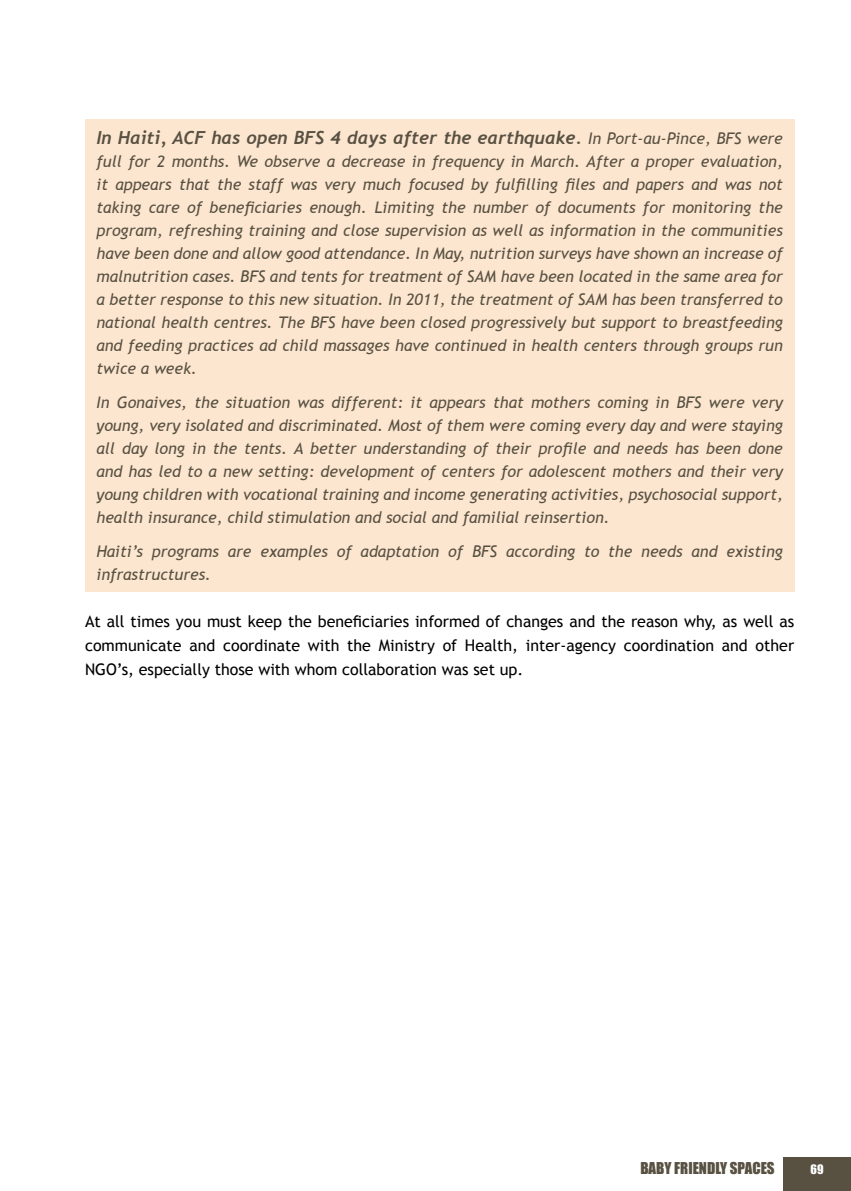
<style>
.page{position:relative;width:851px;height:1191px;background:#fff}
.page>*{position:absolute;margin:0;border:0;box-sizing:border-box;transform-origin:0 0}
.t1{font:italic 700 18px "Trebuchet";color:#585142}
.t2{font:italic 16px/23px "Trebuchet MS";color:#585142;text-align:justify}
.t3{font:16px/24px "Trebuchet MS";color:#000;text-align:justify}
.t4{font:15px "Impact";color:#585142}
.t5{font:12px "Impact";color:#fff}
.s1{font-family:"Trebuchet MS";font-weight:400;font-size:16px}
</style>
<div class="page">
<div style="left:782px;top:1157px;width:68px;height:34px;background:#585142"></div>
<div style="left:85px;top:119px;width:709px;height:473px;background:#fde6d0"></div>
<p class="t1" style="left:96px;top:126px;width:687px">In Haiti, ACF has open BFS 4 days after the earthquake. <span class="s1">In Port-au-Pince, BFS were</span></p>
<p class="t2" style="left:96px;top:150px;width:687px">full for 2 months. We observe a decrease in frequency in March. After a proper evaluation, it appears that the staff was very much focused by fulfilling files and papers and was not taking care of beneficiaries enough. Limiting the number of documents for monitoring the program, refreshing training and close supervision as well as information in the communities have been done and allow good attendance. In May, nutrition surveys have shown an increase of malnutrition cases. BFS and tents for treatment of SAM have been located in the same area for a better response to this new situation. In 2011, the treatment of SAM has been transferred to national health centres. The BFS have been closed progressively but support to breastfeeding and feeding practices ad child massages have continued in health centers through groups run twice a week.</p>
<p class="t2" style="left:96px;top:391px;width:688px">In Gonaives, the situation was different: it appears that mothers coming in BFS were very young, very isolated and discriminated. Most of them were coming every day and were staying all day long in the tents. A better understanding of their profile and needs has been done and has led to a new setting: development of centers for adolescent mothers and their very young children with vocational training and income generating activities, psychosocial support, health insurance, child stimulation and social and familial reinsertion.</p>
<p class="t2" style="left:96px;top:540px;width:687px">Haiti’s programs are examples of adaptation of BFS according to the needs and existing infrastructures.</p>
<p class="t3" style="left:85px;top:609px;width:710px">At all times you must keep the beneficiaries informed of changes and the reason why, as well as communicate and coordinate with the Ministry of Health, inter-agency coordination and other NGO’s, especially those with whom collaboration was set up.</p>
<p class="t4" style="left:640px;top:1158px;width:136px">BABY FRIENDLY SPACES</p>
<p class="t5" style="left:810px;top:1161px;width:15px">69</p>
</div>
